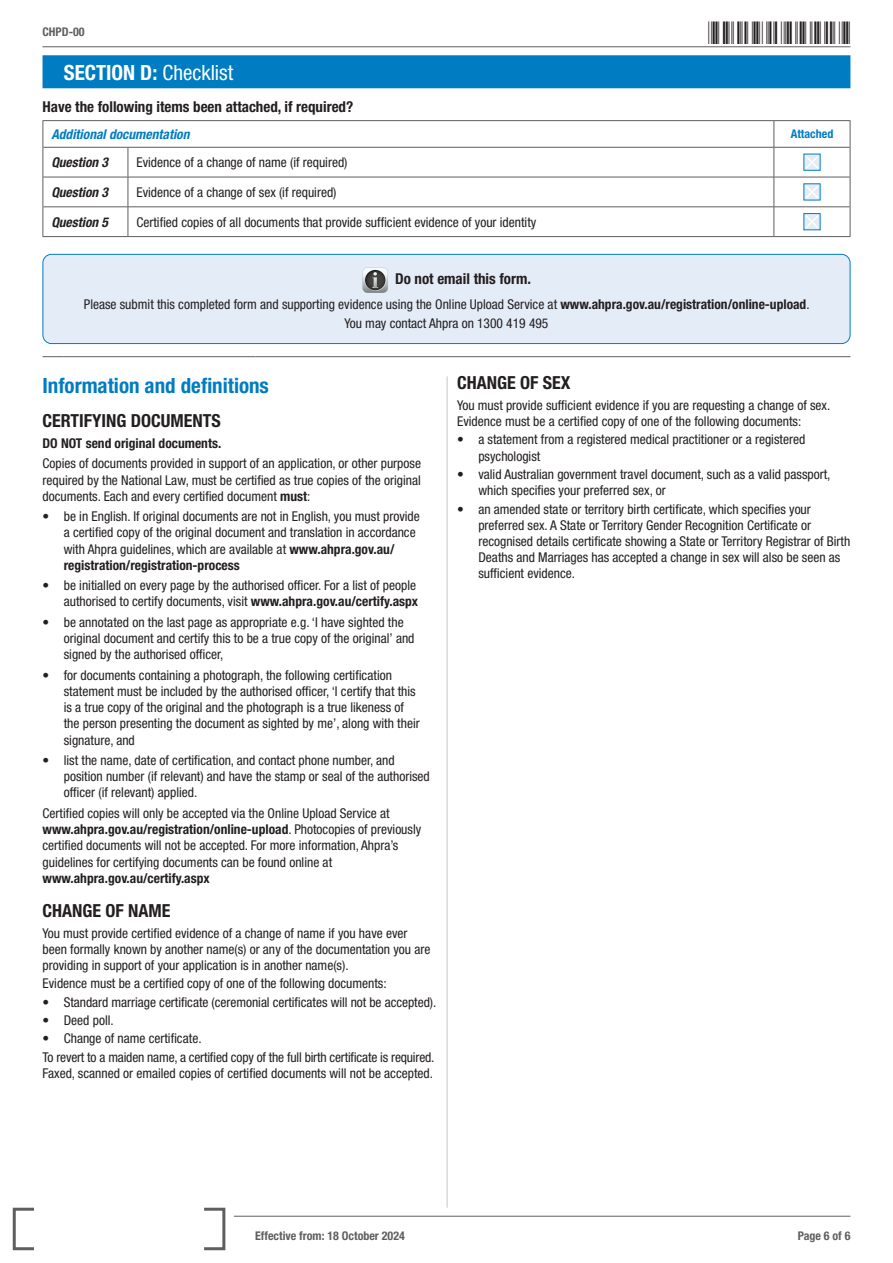
<style>
.page{position:relative;width:893px;height:1263px;background:#fff}
.page>*{position:absolute;margin:0;border:0;box-sizing:border-box;transform-origin:0 0}
.t1{font:30px "Free 3 of 9";letter-spacing:.1em;color:#231f20}
.Guidelines-header{font:700 condensed 21px "Helvetica Neue LT Std";color:#007cc2}
.Section-header{font:700 condensed 21px "Helvetica Neue LT Std";color:#fff}
.Guidelines-subheader{font:700 condensed 18px "Helvetica Neue LT Std";color:#231f20}
.Questions{font:700 condensed 15px "Helvetica Neue LT Std";color:#231f20}
.Guidelines-subheader-2{font:700 condensed 15px "Helvetica Neue LT Std";color:#231f20}
.Guidelines-paragraph{font:condensed 13.5px/16.2px "Helvetica Neue LT Std";color:#231f20}
.Guidelines-subheader-3{font:condensed 13.5px "Helvetica Neue LT Std";color:#231f20}
.Answer_block_text{font:condensed 13.5px "Helvetica Neue LT Std";color:#231f20}
.Answer_block_text-2{font:italic 700 condensed 13.5px "Helvetica Neue LT Std";color:#231f20}
.Guidelines-paragraph-2{font:700 condensed 13.5px "Helvetica Neue LT Std";color:#231f20}
.Answer_block_text-3{font:italic 700 condensed 13.5px "Helvetica Neue LT Std";color:#007cc2}
.t2{font:700 condensed 12px "Helvetica Neue LT Std";color:#5f5f62}
.Answers_additional_text{font:700 condensed 12px "Helvetica Neue LT Std";color:#007cc2}
.s1{font-weight:400}
.s2{font-weight:700}
</style>
<div class="page">
<svg style="left:12px;top:1207px;width:214px;height:44px"></svg>
<hr style="left:43px;top:47px;width:807px;height:1px;background:#5f5f62">
<hr style="left:234px;top:1216px;width:616px;height:1px;background:#5f5f62">
<svg style="left:43px;top:356px;width:21px;height:1px"></svg>
<hr style="left:64px;top:356px;width:192px;height:1px;background:#5f5f62">
<hr style="left:256px;top:356px;width:594px;height:1px;background:#5f5f62">
<div style="left:43px;top:55px;width:807px;height:33px;background:#007cc2"></div>
<svg style="left:774px;top:121px;width:1px;height:26px"></svg>
<hr style="left:43px;top:147px;width:85px;height:1px;background:#5f5f62">
<hr style="left:128px;top:147px;width:646px;height:1px;background:#5f5f62">
<hr style="left:128px;top:147px;width:1px;height:30px;background:#5f5f62">
<hr style="left:774px;top:147px;width:76px;height:1px;background:#5f5f62">
<hr style="left:774px;top:147px;width:1px;height:30px;background:#5f5f62">
<hr style="left:43px;top:177px;width:85px;height:1px;background:#5f5f62">
<hr style="left:128px;top:177px;width:646px;height:1px;background:#5f5f62">
<hr style="left:128px;top:177px;width:1px;height:30px;background:#5f5f62">
<hr style="left:774px;top:177px;width:76px;height:1px;background:#5f5f62">
<hr style="left:774px;top:177px;width:1px;height:30px;background:#5f5f62">
<hr style="left:43px;top:207px;width:85px;height:1px;background:#5f5f62">
<hr style="left:128px;top:207px;width:646px;height:1px;background:#5f5f62">
<svg style="left:128px;top:207px;width:1px;height:29px"></svg>
<hr style="left:774px;top:207px;width:76px;height:1px;background:#5f5f62">
<svg style="left:774px;top:207px;width:1px;height:29px"></svg>
<hr style="left:43px;top:120px;width:85px;height:1px;background:#5f5f62">
<svg style="left:43px;top:121px;width:1px;height:26px"></svg>
<hr style="left:128px;top:120px;width:646px;height:1px;background:#5f5f62">
<hr style="left:774px;top:120px;width:76px;height:1px;background:#5f5f62">
<svg style="left:850px;top:121px;width:1px;height:26px"></svg>
<hr style="left:43px;top:147px;width:1px;height:30px;background:#5f5f62">
<hr style="left:850px;top:147px;width:1px;height:30px;background:#5f5f62">
<hr style="left:43px;top:177px;width:1px;height:30px;background:#5f5f62">
<hr style="left:850px;top:177px;width:1px;height:30px;background:#5f5f62">
<svg style="left:43px;top:207px;width:1px;height:29px"></svg>
<svg style="left:850px;top:207px;width:1px;height:29px"></svg>
<hr style="left:43px;top:236px;width:85px;height:1px;background:#5f5f62">
<hr style="left:128px;top:236px;width:646px;height:1px;background:#5f5f62">
<hr style="left:774px;top:236px;width:76px;height:1px;background:#5f5f62">
<svg style="left:803px;top:154px;width:17px;height:17px"></svg>
<svg style="left:804px;top:154px;width:16px;height:16px"></svg>
<svg style="left:803px;top:183px;width:17px;height:17px"></svg>
<svg style="left:804px;top:184px;width:16px;height:16px"></svg>
<svg style="left:803px;top:213px;width:17px;height:17px"></svg>
<svg style="left:804px;top:214px;width:16px;height:16px"></svg>
<div style="left:43px;top:254px;width:807px;height:90px;background:#e4ecf7;border-radius:9px"></div>
<svg style="left:362px;top:267px;width:26px;height:26px"></svg>
<div style="left:43px;top:254px;width:807px;height:90px;border:1px solid #007cc2;border-radius:9px"></div>
<hr style="left:447px;top:376px;width:1px;height:832px;background:#c7c8ca">
<p class="t2" style="left:43px;top:25px;width:44px">CHPD-00</p>
<h1 class="t1" style="left:709px;top:16px;width:143px">*CHPD-006*</h1>
<p class="Section-header" style="left:64px;top:60px;width:171px">SECTION D: <span class="s1">Checklist</span></p>
<p class="Questions" style="left:43px;top:97px;width:312px">Have the following items been attached, if required?</p>
<p class="Answer_block_text-3" style="left:51px;top:126px;width:140px">Additional documentation</p>
<p class="Answers_additional_text" style="left:791px;top:127px;width:44px">Attached</p>
<p class="Answer_block_text-2" style="left:51px;top:154px;width:58px">Question 3</p>
<p class="Answer_block_text" style="left:136px;top:154px;width:213px">Evidence of a change of name (if required)</p>
<p class="Answer_block_text-2" style="left:51px;top:184px;width:58px">Question 3</p>
<p class="Answer_block_text" style="left:136px;top:184px;width:202px">Evidence of a change of sex (if required)</p>
<p class="Answer_block_text-2" style="left:51px;top:214px;width:58px">Question 5</p>
<p class="Answer_block_text" style="left:136px;top:214px;width:401px">Certified copies of all documents that provide sufficient evidence of your identity</p>
<p class="Guidelines-subheader-2" style="left:395px;top:270px;width:137px">Do not email this form.</p>
<p class="Guidelines-subheader-3" style="left:84px;top:297px;width:727px">Please submit this completed form and supporting evidence using the Online Upload Service at <span class="s2">www.ahpra.gov.au/registration/online-upload</span>.</p>
<p class="Guidelines-subheader-3" style="left:345px;top:315px;width:205px">You may contact Ahpra on 1300 419 495</p>
<p class="Guidelines-header" style="left:43px;top:373px;width:228px">Information and definitions</p>
<p class="Guidelines-subheader" style="left:43px;top:410px;width:180px">CERTIFYING DOCUMENTS</p>
<p class="Guidelines-paragraph-2" style="left:43px;top:435px;width:180px">DO NOT send original documents.</p>
<p class="Guidelines-paragraph" style="left:43px;top:455px;width:380px;text-align:justify">Copies of documents provided in support of an application, or other purpose required by the National Law, must be certified as true copies of the original documents. Each and every certified document <span class="s2">must</span>:</p>
<p class="Guidelines-paragraph" style="left:64px;top:508px;width:358px;text-indent:-21px">• be in English. If original documents are not in English, you must provide a certified copy of the original document and translation in accordance with Ahpra guidelines, which are available at <span class="s2">www.ahpra.gov.au/ registration/registration-process</span></p>
<p class="Guidelines-paragraph" style="left:43px;top:577px;width:377px;text-align:right">• be initialled on every page by the authorised officer. For a list of people authorised to certify documents, visit <span class="s2">www.ahpra.gov.au/certify.aspx</span></p>
<p class="Guidelines-paragraph" style="left:64px;top:614px;width:352px;text-indent:-21px">• be annotated on the last page as appropriate e.g. ‘I have sighted the original document and certify this to be a true copy of the original’ and signed by the authorised officer,</p>
<p class="Guidelines-paragraph" style="left:64px;top:667px;width:357px;text-indent:-21px">• for documents containing a photograph, the following certification statement must be included by the authorised officer, ‘I certify that this is a true copy of the original and the photograph is a true likeness of the person presenting the document as sighted by me’, along with their signature, and</p>
<p class="Guidelines-paragraph" style="left:64px;top:752px;width:368px;text-indent:-21px">• list the name, date of certification, and contact phone number, and position number (if relevant) and have the stamp or seal of the authorised officer (if relevant) applied.</p>
<p class="Guidelines-paragraph" style="left:43px;top:805px;width:380px">Certified copies will only be accepted via the Online Upload Service at <span class="s2">www.ahpra.gov.au/registration/online-upload</span>. Photocopies of previously certified documents will not be accepted. For more information, Ahpra’s guidelines for certifying documents can be found online at <span class="s2">www.ahpra.gov.au/certify.aspx</span></p>
<p class="Guidelines-subheader" style="left:43px;top:900px;width:129px">CHANGE OF NAME</p>
<p class="Guidelines-paragraph" style="left:43px;top:924px;width:389px">You must provide certified evidence of a change of name if you have ever been formally known by another name(s) or any of the documentation you are providing in support of your application is in another name(s).</p>
<p class="Guidelines-paragraph" style="left:43px;top:975px;width:346px">Evidence must be a certified copy of one of the following documents:</p>
<p class="Guidelines-paragraph" style="left:43px;top:994px;width:395px">• Standard marriage certificate (ceremonial certificates will not be accepted).</p>
<p class="Guidelines-paragraph" style="left:43px;top:1012px;width:73px">• Deed poll.</p>
<p class="Guidelines-paragraph" style="left:43px;top:1030px;width:161px">• Change of name certificate.</p>
<p class="Guidelines-paragraph" style="left:43px;top:1048px;width:393px">To revert to a maiden name, a certified copy of the full birth certificate is required.<br>Faxed, scanned or emailed copies of certified documents will not be accepted.</p>
<p class="Guidelines-subheader" style="left:457px;top:372px;width:115px">CHANGE OF SEX</p>
<p class="Guidelines-paragraph" style="left:457px;top:397px;width:375px">You must provide sufficient evidence if you are requesting a change of sex.<br>Evidence must be a certified copy of one of the following documents:</p>
<p class="Guidelines-paragraph" style="left:478px;top:431px;width:328px;text-indent:-21px">• a statement from a registered medical practitioner or a registered psychologist</p>
<p class="Guidelines-paragraph" style="left:478px;top:466px;width:354px;text-indent:-21px">• valid Australian government travel document, such as a valid passport, which specifies your preferred sex, or</p>
<p class="Guidelines-paragraph" style="left:478px;top:501px;width:373px;text-indent:-21px">• an amended state or territory birth certificate, which specifies your preferred sex. A State or Territory Gender Recognition Certificate or recognised details certificate showing a State or Territory Registrar of Birth Deaths and Marriages has accepted a change in sex will also be seen as sufficient evidence.</p>
<p class="t2" style="left:255px;top:1228px;width:151px">Effective from: 18 October 2024</p>
<p class="t2" style="left:798px;top:1228px;width:54px">Page 6 of 6</p>
</div>
